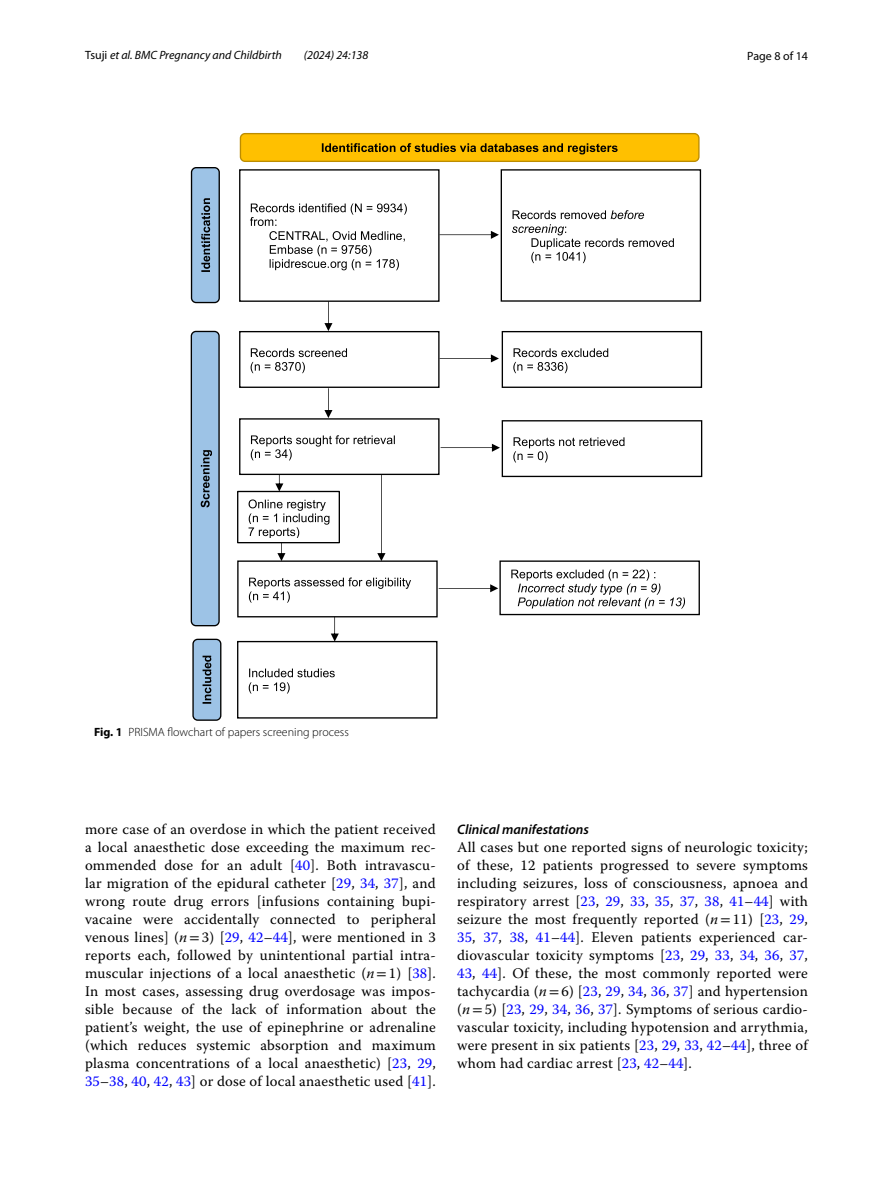
<style>
.page{position:relative;width:893px;height:1187px;background:#fff}
.page>*{position:absolute;margin:0;border:0;box-sizing:border-box;transform-origin:0 0}
.t1{font:14.7px/18px "Warnock Pro";letter-spacing:.015em;color:#000;text-align:justify}
.t2{font:italic 600 13.8px "Myriad Pro";color:#000}
.t3{font:italic 12px "Myriad Pro";color:#000}
.t4{font:300 12px "Myriad Pro";color:#000}
.t5{font:12px "Myriad Pro";color:#000}
.s1{font-style:normal}
.s2{font-weight:700}
.s3{color:#00f}
.s4{font-style:italic}
.s5{font-family:"STIX"}
</style>
<div class="page">
<div style="left:239px;top:169px;width:201px;height:133px;border:1px solid #000"></div>
<svg style="left:250px;top:203px;width:157px;height:67px"></svg>
<div style="left:501px;top:169px;width:200px;height:132px;border:1px solid #000"></div>
<svg style="left:512px;top:210px;width:162px;height:53px"></svg>
<div style="left:239px;top:331px;width:201px;height:57px;border:1px solid #000"></div>
<svg style="left:251px;top:348px;width:96px;height:25px"></svg>
<div style="left:502px;top:331px;width:200px;height:57px;border:1px solid #000"></div>
<svg style="left:513px;top:348px;width:95px;height:25px"></svg>
<div style="left:239px;top:418px;width:201px;height:57px;border:1px solid #000"></div>
<svg style="left:251px;top:435px;width:144px;height:25px"></svg>
<div style="left:502px;top:420px;width:200px;height:57px;border:1px solid #000"></div>
<svg style="left:513px;top:437px;width:111px;height:25px"></svg>
<div style="left:237px;top:560px;width:201px;height:57px;border:1px solid #000"></div>
<svg style="left:249px;top:577px;width:162px;height:25px"></svg>
<div style="left:499px;top:560px;width:201px;height:55px;border:1px solid #000"></div>
<svg style="left:511px;top:569px;width:174px;height:39px"></svg>
<div style="left:237px;top:641px;width:200px;height:77px;border:1px solid #000"></div>
<svg style="left:249px;top:668px;width:86px;height:25px"></svg>
<svg style="left:440px;top:231px;width:59px;height:8px"></svg>
<svg style="left:440px;top:354px;width:59px;height:8px"></svg>
<svg style="left:441px;top:443px;width:59px;height:9px"></svg>
<svg style="left:439px;top:584px;width:59px;height:8px"></svg>
<div style="left:240px;top:134px;width:459px;height:27px;background:#ffc000;border-radius:5px"></div>
<div style="left:240px;top:133px;width:460px;height:29px;border:1px solid #bc8c00;border-radius:5px"></div>
<svg style="left:322px;top:143px;width:296px;height:11px"></svg>
<div style="left:192px;top:168px;width:27px;height:134px;background:#9dc3e6;border-radius:5px"></div>
<div style="left:191px;top:167px;width:29px;height:136px;border:1px solid #000;border-radius:5px"></div>
<svg style="left:201px;top:198px;width:9px;height:74px"></svg>
<div style="left:191px;top:331px;width:28px;height:294px;background:#9dc3e6;border-radius:5px"></div>
<div style="left:191px;top:331px;width:29px;height:295px;border:1px solid #000;border-radius:5px"></div>
<svg style="left:201px;top:450px;width:11px;height:57px"></svg>
<div style="left:193px;top:639px;width:28px;height:81px;background:#9dc3e6;border-radius:5px"></div>
<div style="left:192px;top:638px;width:29px;height:82px;border:1px solid #000;border-radius:5px"></div>
<svg style="left:203px;top:655px;width:8px;height:48px"></svg>
<svg style="left:324px;top:301px;width:8px;height:30px"></svg>
<svg style="left:324px;top:388px;width:8px;height:30px"></svg>
<div style="left:237px;top:491px;width:103px;height:52px;border:1px solid #000"></div>
<svg style="left:248px;top:515px;width:82px;height:9px"></svg>
<svg style="left:249px;top:499px;width:80px;height:62px"></svg>
<svg style="left:275px;top:474px;width:8px;height:17px"></svg>
<svg style="left:377px;top:474px;width:8px;height:87px"></svg>
<svg style="left:331px;top:616px;width:8px;height:25px"></svg>
<p class="t3" style="left:85px;top:48px;width:198px"><span class="s1">Tsuji</span> et al. BMC Pregnancy and Childbirth</p>
<p class="t3" style="left:304px;top:48px;width:66px">(2024) 24:138</p>
<p class="t5" style="left:747px;top:48px;width:62px">Page 8 of 14</p>
<p class="t4" style="left:94px;top:725px;width:256px"><span class="s2">Fig. 1</span> PRISMA flowchart of papers screening process</p>
<p class="t1" style="left:85px;top:820px;width:352px">more case of an overdose in which the patient received a local anaesthetic dose exceeding the maximum rec&shy;ommended dose for an adult [<span class="s3">40</span>]. Both intravascu&shy;lar migration of the epidural catheter [<span class="s3">29</span>, <span class="s3">34</span>, <span class="s3">37</span>], and wrong route drug errors [infusions containing bupi&shy;vacaine were accidentally connected to peripheral venous lines] (<span class="s4">n</span><span class="s5">=</span>3) [<span class="s3">29</span>, <span class="s3">42</span>–<span class="s3">44</span>], were mentioned in 3 reports each, followed by unintentional partial intra&shy;muscular injections of a local anaesthetic (<span class="s4">n</span><span class="s5">=</span>1) [<span class="s3">38</span>].<br>In most cases, assessing drug overdosage was impos&shy;sible because of the lack of information about the patient’s weight, the use of epinephrine or adrenaline (which reduces systemic absorption and maximum plasma concentrations of a local anaesthetic) [<span class="s3">23</span>, <span class="s3">29</span>, <span class="s3">35</span>–<span class="s3">38</span>, <span class="s3">40</span>, <span class="s3">42</span>, <span class="s3">43</span>] or dose of local anaesthetic used [<span class="s3">41</span>].</p>
<p class="t2" style="left:457px;top:820px;width:133px">Clinical manifestations</p>
<p class="t1" style="left:457px;top:837px;width:352px">All cases but one reported signs of neurologic toxicity; of these, 12 patients progressed to severe symptoms including seizures, loss of consciousness, apnoea and respiratory arrest [<span class="s3">23</span>, <span class="s3">29</span>, <span class="s3">33</span>, <span class="s3">35</span>, <span class="s3">37</span>, <span class="s3">38</span>, <span class="s3">41</span>–<span class="s3">44</span>] with seizure the most frequently reported (<span class="s4">n</span><span class="s5">=</span>11) [<span class="s3">23</span>, <span class="s3">29</span>, <span class="s3">35</span>, <span class="s3">37</span>, <span class="s3">38</span>, <span class="s3">41</span>–<span class="s3">44</span>]. Eleven patients experienced car&shy;diovascular toxicity symptoms [<span class="s3">23</span>, <span class="s3">29</span>, <span class="s3">33</span>, <span class="s3">34</span>, <span class="s3">36</span>, <span class="s3">37</span>, <span class="s3">43</span>, <span class="s3">44</span>]. Of these, the most commonly reported were tachycardia (<span class="s4">n</span><span class="s5">=</span>6) [<span class="s3">23</span>, <span class="s3">29</span>, <span class="s3">34</span>, <span class="s3">36</span>, <span class="s3">37</span>] and hypertension (<span class="s4">n</span><span class="s5">=</span>5) [<span class="s3">23</span>, <span class="s3">29</span>, <span class="s3">34</span>, <span class="s3">36</span>, <span class="s3">37</span>]. Symptoms of serious cardio&shy;vascular toxicity, including hypotension and arrythmia, were present in six patients [<span class="s3">23</span>, <span class="s3">29</span>, <span class="s3">33</span>, <span class="s3">42</span>–<span class="s3">44</span>], three of whom had cardiac arrest [<span class="s3">23</span>, <span class="s3">42</span>–<span class="s3">44</span>].</p>
</div>
